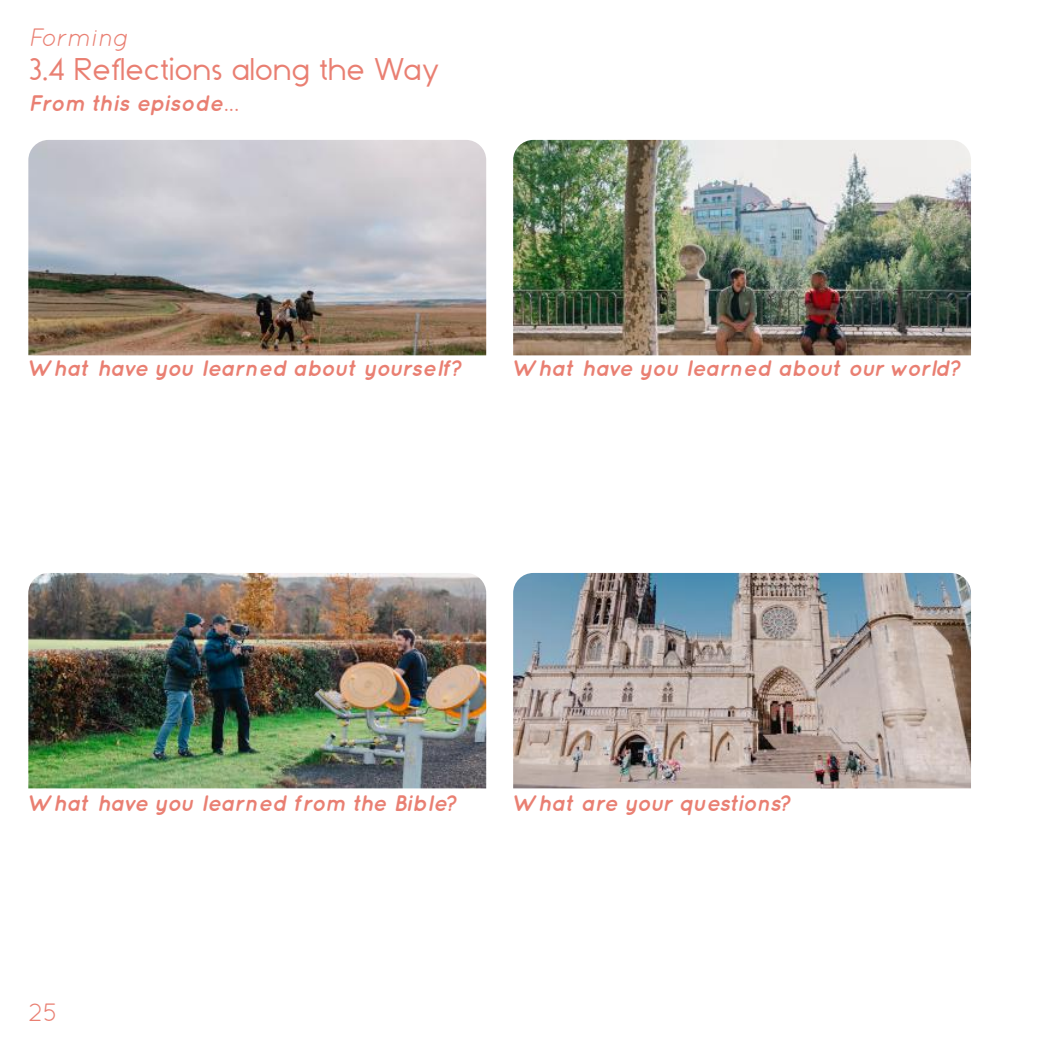
<style>
.page{position:relative;width:1049px;height:1049px;background:#fff}
.page>*{position:absolute;margin:0;border:0;box-sizing:border-box;transform-origin:0 0}
.t1{font:30px "Dominik";color:#e97f72}
.t2{font:italic 25px "Quicksand";color:#e97f72}
.t3{font:25px "Quicksand";color:#e97f72}
.t4{font:italic 700 22.5px "Quicksand";color:#e97f72}
</style>
<div class="page">
<img style="left:28px;top:140px;width:458px;height:215px">
<img style="left:513px;top:140px;width:458px;height:215px">
<img style="left:28px;top:573px;width:458px;height:215px">
<img style="left:513px;top:573px;width:458px;height:215px">
<p class="t2" style="left:28px;top:23px;width:102px">Forming</p>
<h1 class="t1" style="left:28px;top:50px;width:413px">3.4 Reflections along the Way</h1>
<p class="t4" style="left:28px;top:89px;width:212px">From this episode...</p>
<p class="t4" style="left:28px;top:355px;width:437px">What have you learned about yourself?</p>
<p class="t4" style="left:513px;top:355px;width:451px">What have you learned about our world?</p>
<p class="t4" style="left:28px;top:789px;width:432px">What have you learned from the Bible?</p>
<p class="t4" style="left:513px;top:789px;width:281px">What are your questions?</p>
<p class="t3" style="left:28px;top:997px;width:31px">25</p>
</div>
